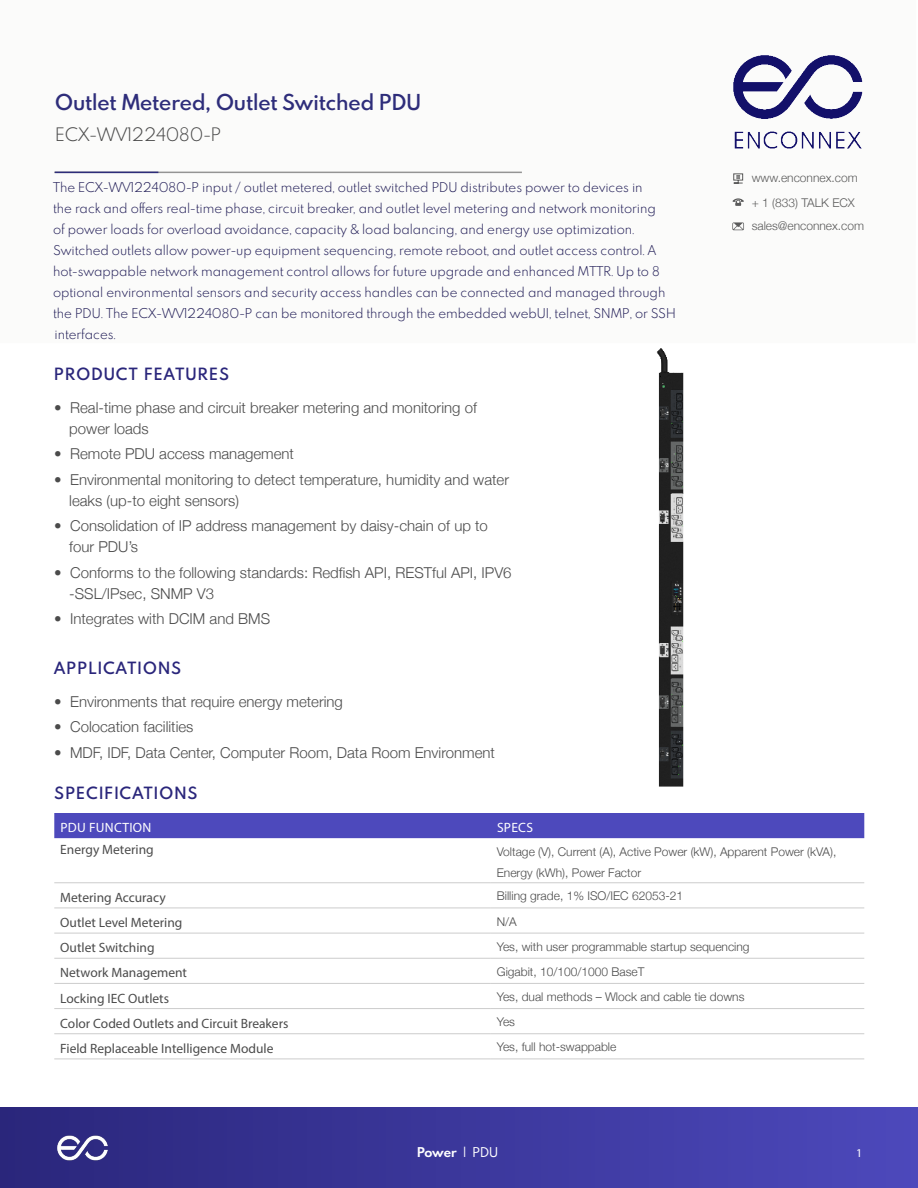
<style>
.page{position:relative;width:918px;height:1188px;background:#fff}
.page>*{position:absolute;margin:0;border:0;box-sizing:border-box;transform-origin:0 0}
.t1{font:600 19.5px "Spartan MB";color:#2e2d7a}
.t2{font:300 16.5px "Spartan MB";color:#4b4b4b}
.t3{font:300 15px/21px "Helvetica Neue";color:#4b4b4b}
.t4{font:600 15px "Spartan MB";letter-spacing:.08em;color:#2a267b}
.t5{font:13.5px "Myriad Pro";color:#4b4b4b}
.t6{font:13.5px "Myriad Pro";letter-spacing:.02em;color:#fff}
.t7{font:300 12px/21px "Spartan MB";color:#242059}
.t8{font:300 12px/21px "Helvetica Neue";color:#4b4b4b}
.t9{font:300 12px "Helvetica Neue";color:#5b5b5b}
.t10{font:700 12px "Spartan MB";letter-spacing:-.005em;color:#fff}
.t11{font:12px "Myriad Pro";color:#fff}
.s1{font-weight:400}
</style>
<div class="page">
<div style="left:0;top:1107px;width:918px;height:81px;background:linear-gradient(to right,#2a267b,#4d49bb)"></div>
<img style="left:54px;top:1126px;width:56px;height:45px">
<svg style="left:733px;top:173px;width:10px;height:11px"></svg>
<svg style="left:733px;top:198px;width:11px;height:8px"></svg>
<svg style="left:732px;top:222px;width:12px;height:8px"></svg>
<img style="left:733px;top:55px;width:130px;height:94px">
<hr style="left:54px;top:172px;width:468px;height:1px;background:#949494">
<hr style="left:55px;top:172px;width:103px;height:1px;background:#2e2d7a">
<div style="left:54px;top:813px;width:810px;height:25px;background:#4d49bc"></div>
<hr style="left:54px;top:882px;width:437px;height:1px;background:#ccc">
<hr style="left:491px;top:882px;width:373px;height:1px;background:#ccc">
<hr style="left:54px;top:933px;width:437px;height:1px;background:#ccc">
<hr style="left:491px;top:933px;width:373px;height:1px;background:#ccc">
<hr style="left:54px;top:958px;width:437px;height:1px;background:#ccc">
<hr style="left:491px;top:958px;width:373px;height:1px;background:#ccc">
<hr style="left:54px;top:983px;width:437px;height:1px;background:#ccc">
<hr style="left:491px;top:983px;width:373px;height:1px;background:#ccc">
<hr style="left:54px;top:1008px;width:437px;height:1px;background:#ccc">
<hr style="left:491px;top:1008px;width:373px;height:1px;background:#ccc">
<hr style="left:54px;top:1033px;width:437px;height:1px;background:#ccc">
<hr style="left:491px;top:1033px;width:373px;height:1px;background:#ccc">
<hr style="left:54px;top:908px;width:437px;height:1px;background:#ccc">
<hr style="left:491px;top:908px;width:373px;height:1px;background:#ccc">
<hr style="left:54px;top:1059px;width:437px;height:1px;background:#ccc">
<hr style="left:491px;top:1059px;width:373px;height:1px;background:#ccc">
<img style="left:656px;top:348px;width:28px;height:439px">
<p class="t1" style="left:55px;top:87px;width:368px">Outlet Metered, Outlet Switched PDU</p>
<p class="t2" style="left:55px;top:123px;width:168px">ECX-WV1224080-P</p>
<p class="t7" style="left:53px;top:177px;width:624px">The ECX-WV1224080-P input / outlet metered, outlet switched PDU distributes power to devices in<br>the rack and offers real-time phase, circuit breaker, and outlet level metering and network monitoring<br>of power loads for overload avoidance, capacity &amp; load balancing, and energy use optimization.<br>Switched outlets allow power-up equipment sequencing, remote reboot, and outlet access control. A hot-swappable network management control allows for future upgrade and enhanced MTTR. Up to 8 optional environmental sensors and security access handles can be connected and managed through the PDU. The ECX-WV1224080-P can be monitored through the embedded webUI, telnet, SNMP, or SSH interfaces.</p>
<p class="t4" style="left:54px;top:362px;width:176px">PRODUCT FEATURES</p>
<p class="t3" style="left:69px;top:396px;width:409px;text-indent:-15px">• Real-time phase and circuit breaker metering and monitoring of power loads</p>
<p class="t3" style="left:54px;top:443px;width:241px">• Remote PDU access management</p>
<p class="t3" style="left:69px;top:468px;width:441px;text-indent:-15px">• Environmental monitoring to detect temperature, humidity and water leaks (up-to eight sensors)</p>
<p class="t3" style="left:69px;top:515px;width:420px;text-indent:-15px">• Consolidation of IP address management by daisy-chain of up to four PDU’s</p>
<p class="t3" style="left:69px;top:561px;width:444px;text-indent:-15px">• Conforms to the following standards: Redfish API, RESTful API, IPV6 -SSL/IPsec, SNMP V3</p>
<p class="t3" style="left:54px;top:608px;width:217px">• Integrates with DCIM and BMS</p>
<p class="t4" style="left:54px;top:656px;width:128px">APPLICATIONS</p>
<p class="t3" style="left:54px;top:690px;width:290px">• Environments that require energy metering</p>
<p class="t3" style="left:54px;top:716px;width:141px">• Colocation facilities</p>
<p class="t3" style="left:54px;top:741px;width:442px">• MDF, IDF, Data Center, Computer Room, Data Room Environment</p>
<p class="t9" style="left:752px;top:171px;width:108px">www.enconnex.com</p>
<p class="t9" style="left:752px;top:196px;width:105px">+ 1 (833) TALK ECX</p>
<p class="t9" style="left:752px;top:219px;width:114px">sales@enconnex.com</p>
<p class="t4" style="left:54px;top:782px;width:145px">SPECIFICATIONS</p>
<p class="t6" style="left:60px;top:819px;width:92px">PDU FUNCTION</p>
<p class="t6" style="left:497px;top:819px;width:38px">SPECS</p>
<p class="t5" style="left:60px;top:841px;width:95px">Energy Metering</p>
<p class="t8" style="left:497px;top:841px;width:341px">Voltage (V), Current (A), Active Power (kW), Apparent Power (kVA),<br>Energy (kWh), Power Factor</p>
<p class="t5" style="left:60px;top:889px;width:107px">Metering Accuracy</p>
<p class="t8" style="left:497px;top:885px;width:188px">Billing grade, 1% ISO/IEC 62053-21</p>
<p class="t5" style="left:60px;top:914px;width:124px">Outlet Level Metering</p>
<p class="t8" style="left:497px;top:911px;width:22px">N/A</p>
<p class="t5" style="left:60px;top:939px;width:96px">Outlet Switching</p>
<p class="t8" style="left:497px;top:936px;width:254px">Yes, with user programmable startup sequencing</p>
<p class="t5" style="left:60px;top:965px;width:128px">Network Management</p>
<p class="t8" style="left:497px;top:961px;width:149px">Gigabit, 10/100/1000 BaseT</p>
<p class="t5" style="left:60px;top:990px;width:110px">Locking IEC Outlets</p>
<p class="t8" style="left:497px;top:986px;width:249px">Yes, dual methods – Wlock and cable tie downs</p>
<p class="t5" style="left:60px;top:1015px;width:230px">Color Coded Outlets and Circuit Breakers</p>
<p class="t8" style="left:497px;top:1011px;width:20px">Yes</p>
<p class="t5" style="left:60px;top:1040px;width:215px">Field Replaceable Intelligence Module</p>
<p class="t8" style="left:497px;top:1036px;width:121px">Yes, full hot-swappable</p>
<p class="t10" style="left:417px;top:1143px;width:83px">Power <span class="s1">| PDU</span></p>
<p class="t11" style="left:856px;top:1146px;width:8px">1</p>
</div>
